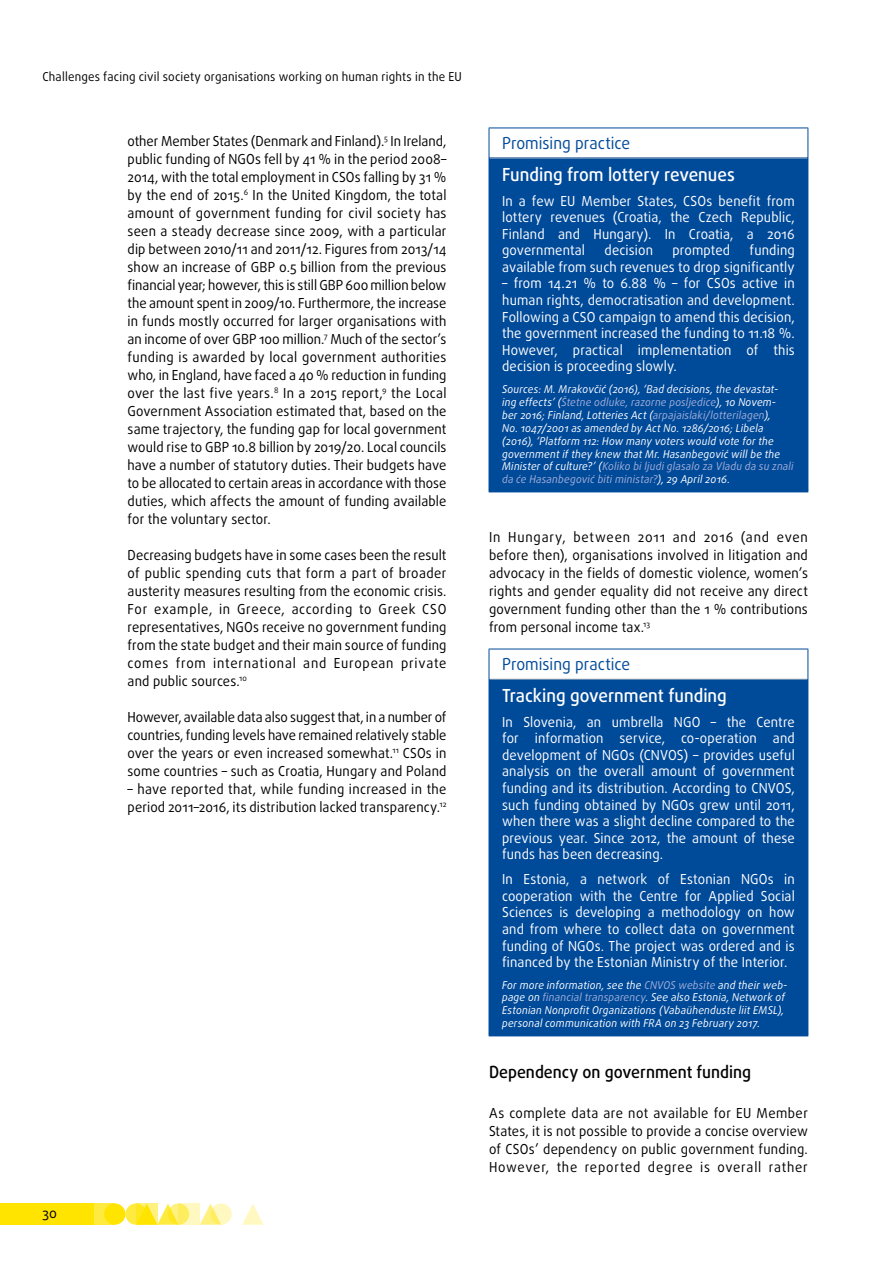
<style>
.page{position:relative;width:893px;height:1263px;background:#fff}
.page>*{position:absolute;margin:0;border:0;box-sizing:border-box;transform-origin:0 0}
.PROMISING_title{font:500 18px "Daxline Pro";color:#fff;scale:.95 1}
.title_small{font:500 16.8px "Daxline Pro";color:#000;scale:.95 1}
.PROMISING_super{font:16.5px "Daxline Pro";color:#004a9a;scale:.95 1}
.body{font:13.8px/18px "Daxline Pro";letter-spacing:.015em;color:#000;text-align:justify;scale:.95 1}
.PROMISING_body{font:13.8px/16.5px "Daxline Pro";letter-spacing:.01em;color:#fff;text-align:justify;scale:.95 1}
.t1{font:13.5px "Daxline Pro";color:#000}
.t2{font:12.3px "Daxline Pro";letter-spacing:.015em;color:#000;scale:.95 1}
.PROMISING_more_info{font:italic 10.8px/12.9px "Daxline Pro";letter-spacing:.02em;color:#fff;scale:.95 1}
.s1{color:#a4aed8}
</style>
<div class="page">
<svg style="left:125px;top:1203px;width:22px;height:22px"></svg>
<div style="left:94px;top:1203px;width:21px;height:22px;background:#ffea40"></div>
<div style="left:0;top:1203px;width:94px;height:22px;background:#ffe400"></div>
<svg style="left:200px;top:1203px;width:18px;height:22px"></svg>
<svg style="left:242px;top:1204px;width:21px;height:21px"></svg>
<div style="left:104px;top:1203px;width:21px;height:22px;background:#ffe400;border-radius:50%"></div>
<svg style="left:157px;top:1203px;width:18px;height:22px"></svg>
<svg style="left:168px;top:1203px;width:21px;height:22px"></svg>
<svg style="left:210px;top:1203px;width:22px;height:22px"></svg>
<svg style="left:136px;top:1203px;width:21px;height:22px"></svg>
<svg style="left:179px;top:1203px;width:21px;height:22px"></svg>
<div style="left:489px;top:158px;width:319px;height:334px;background:#004a9a"></div>
<hr style="left:489px;top:158px;width:318px;height:1px;background:#d0d0d0">
<hr style="left:489px;top:128px;width:319px;height:1px;background:#004a9a">
<hr style="left:489px;top:128px;width:1px;height:30px;background:#004a9a">
<hr style="left:807px;top:128px;width:1px;height:30px;background:#004a9a">
<hr style="left:489px;top:158px;width:1px;height:334px;background:#004a9a">
<hr style="left:489px;top:492px;width:319px;height:1px;background:#004a9a">
<div style="left:489px;top:679px;width:319px;height:357px;background:#004a9a"></div>
<hr style="left:489px;top:679px;width:318px;height:1px;background:#d0d0d0">
<hr style="left:489px;top:649px;width:319px;height:1px;background:#004a9a">
<hr style="left:489px;top:649px;width:1px;height:30px;background:#004a9a">
<hr style="left:807px;top:649px;width:1px;height:30px;background:#004a9a">
<hr style="left:489px;top:679px;width:1px;height:356px;background:#004a9a">
<p class="t2" style="left:43px;top:68px;width:443px">Challenges facing civil society organisations working on human rights in the EU</p>
<p class="body" style="left:128px;top:132px;width:337px">other Member States (Denmark and Finland).<sup>5</sup> In Ireland, public funding of NGOs fell by 41 % in the period 2008– 2014, with the total employment in CSOs falling by 31 % by the end of 2015.<sup>6</sup> In the United Kingdom, the total amount of government funding for civil society has seen a steady decrease since 2009, with a particular dip between 2010/11 and 2011/12. Figures from 2013/14 show an increase of GBP 0.5 billion from the previous financial year; however, this is still GBP 600 million below the amount spent in 2009/10. Furthermore, the increase in funds mostly occurred for larger organisations with an income of over GBP 100 million.<sup>7</sup> Much of the sector’s funding is awarded by local government authorities who, in England, have faced a 40 % reduction in funding over the last five years.<sup>8</sup> In a 2015 report,<sup>9</sup> the Local Government Association estimated that, based on the same trajectory, the funding gap for local government would rise to GBP 10.8 billion by 2019/20. Local councils have a number of statutory duties. Their budgets have to be allocated to certain areas in accordance with those duties, which affects the amount of funding available for the voluntary sector.</p>
<p class="body" style="left:128px;top:546px;width:337px">Decreasing budgets have in some cases been the result of public spending cuts that form a part of broader austerity measures resulting from the economic crisis.<br>For example, in Greece, according to Greek CSO representatives, NGOs receive no government funding from the state budget and their main source of funding comes from international and European private and public sources.<sup>10</sup></p>
<p class="body" style="left:128px;top:708px;width:337px">However, available data also suggest that, in a number of countries, funding levels have remained relatively stable over the years or even increased somewhat.<sup>11</sup> CSOs in some countries – such as Croatia, Hungary and Poland</p>
<p class="body" style="left:128px;top:780px;width:337px">– have reported that, while funding increased in the period 2011–2016, its distribution lacked transparency.<sup>12</sup></p>
<p class="t1" style="left:43px;top:1204px;width:16px">30</p>
<p class="PROMISING_super" style="left:502px;top:133px;width:136px">Promising practice</p>
<p class="PROMISING_title" style="left:502px;top:162px;width:246px">Funding from lottery revenues</p>
<p class="PROMISING_body" style="left:502px;top:192px;width:310px">In a few EU Member States, CSOs benefit from lottery revenues (Croatia, the Czech Republic, Finland and Hungary). In Croatia, a 2016 governmental</p>
<p class="PROMISING_body" style="left:502px;top:242px;width:310px;text-align:right">funding<br>available from such revenues to drop significantly</p>
<p class="PROMISING_body" style="left:502px;top:275px;width:310px">– from 14.21 % to 6.88 % – for CSOs active in human rights, democratisation and development.<br>Following a CSO campaign to amend this decision, the government increased the funding to 11.18 %.<br>However, practical implementation of this decision is proceeding slowly.</p>
<p class="PROMISING_more_info" style="left:502px;top:382px;width:308px">Sources: M. Mrakovčić (2016), ‘Bad decisions, the devastat&shy;ing effects’ (<span class="s1">Štetne odluke, razorne posljedice</span>), 10 Novem&shy;ber 2016; Finland, Lotteries Act (<span class="s1">arpajaislaki/lotterilagen</span>),<br>No. 1047/2001 as amended by Act No. 1286/2016; Libela (2016), ‘Platform 112: How many voters would vote for the government if they knew that Mr. Hasanbegović will be the Minister of culture?’ (<span class="s1">Koliko bi ljudi glasalo za Vladu da su znali da će Hasanbegović biti ministar?</span>), 29 April 2016.</p>
<p class="PROMISING_body" style="left:605px;top:242px;width:52px">decision</p>
<p class="PROMISING_body" style="left:672px;top:242px;width:62px">prompted</p>
<p class="body" style="left:489px;top:528px;width:337px">In Hungary, between 2011 and 2016 (and even before then), organisations involved in litigation and advocacy in the fields of domestic violence, women’s rights and gender equality did not receive any direct government funding other than the 1 % contributions from personal income tax.<sup>13</sup></p>
<p class="PROMISING_super" style="left:502px;top:654px;width:136px">Promising practice</p>
<p class="PROMISING_title" style="left:502px;top:683px;width:238px">Tracking government funding</p>
<p class="PROMISING_body" style="left:502px;top:713px;width:310px">In Slovenia, an umbrella NGO – the Centre for information service, co-operation and development of NGOs (CNVOS) – provides useful analysis on the overall amount of government funding and its distribution. According to CNVOS, such funding obtained by NGOs grew until 2011, when there was a slight decline compared to the previous year. Since 2012, the amount of these funds has been decreasing.</p>
<p class="PROMISING_body" style="left:502px;top:871px;width:310px">In Estonia, a network of Estonian NGOs in cooperation with the Centre for Applied Social Sciences is developing a methodology on how and from where to collect data on government funding of NGOs. The project was ordered and is financed by the Estonian Ministry of the Interior.</p>
<p class="PROMISING_more_info" style="left:502px;top:978px;width:302px">For more information, see the <span class="s1">CNVOS website</span> and their web&shy;page on <span class="s1">financial transparency</span>. See also Estonia, Network of Estonian Nonprofit Organizations (Vabaühenduste liit EMSL), personal communication with FRA on 23 February 2017.</p>
<p class="title_small" style="left:489px;top:1060px;width:277px">Dependency on government funding</p>
<p class="body" style="left:489px;top:1104px;width:337px">As complete data are not available for EU Member States, it is not possible to provide a concise overview of CSOs’ dependency on public government funding.<br>However, the reported degree is overall rather</p>
</div>
